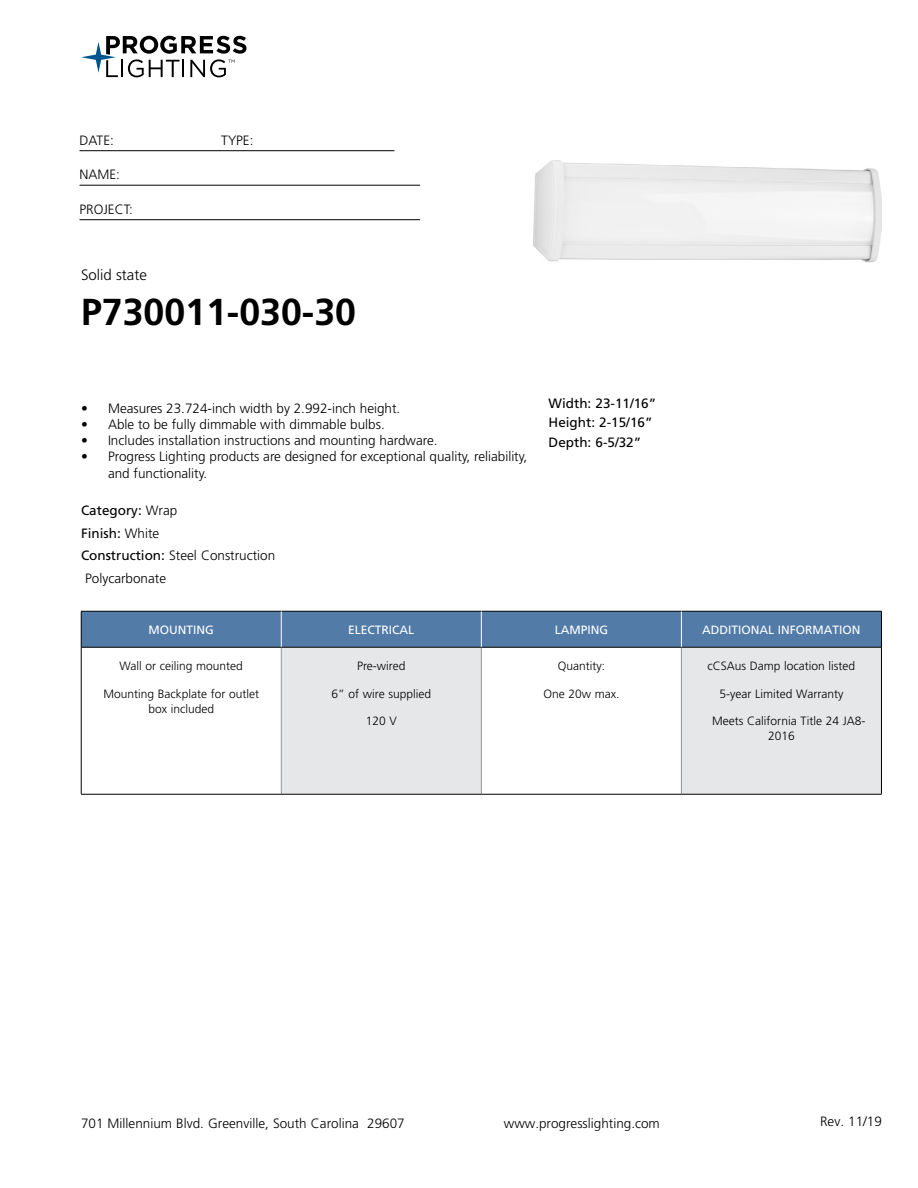
<style>
.page{position:relative;width:918px;height:1188px;background:#fff}
.page>*{position:absolute;margin:0;border:0;box-sizing:border-box;transform-origin:0 0}
.t1{font:700 37.5px "Frutiger LT Std";color:#000}
.t2{font:300 15px "Frutiger LT Std";color:#000}
.t3{font:300 13.5px/16.2px "Frutiger LT Std";color:#000}
.t4{font:13.5px/19.5px "Frutiger LT Std";color:#000}
.t5{font:300 12px/15px "Frutiger LT Std";color:#000;text-align:center}
.t6{font:12px "Frutiger LT Std";color:#fff}
.s1{font-weight:300}
.s2{font-weight:400}
</style>
<div class="page">
<svg style="left:81px;top:36px;width:165px;height:41px"></svg>
<hr style="left:80px;top:150px;width:314px;height:1px;background:#000">
<hr style="left:80px;top:185px;width:340px;height:1px;background:#000">
<hr style="left:80px;top:219px;width:340px;height:1px;background:#000">
<div style="left:82px;top:612px;width:799px;height:35px;background:#527ba8"></div>
<div style="left:281px;top:647px;width:200px;height:147px;background:#e6e7e8"></div>
<div style="left:681px;top:647px;width:200px;height:147px;background:#e6e7e8"></div>
<hr style="left:281px;top:648px;width:1px;height:146px;background:#939598">
<hr style="left:481px;top:648px;width:1px;height:146px;background:#939598">
<hr style="left:681px;top:648px;width:1px;height:146px;background:#939598">
<hr style="left:81px;top:647px;width:200px;height:1px;background:#000">
<hr style="left:281px;top:647px;width:200px;height:1px;background:#000">
<hr style="left:481px;top:647px;width:200px;height:1px;background:#000">
<hr style="left:681px;top:647px;width:200px;height:1px;background:#000">
<hr style="left:81px;top:794px;width:200px;height:1px;background:#000">
<hr style="left:281px;top:794px;width:200px;height:1px;background:#000">
<hr style="left:481px;top:794px;width:200px;height:1px;background:#000">
<hr style="left:681px;top:794px;width:201px;height:1px;background:#000">
<hr style="left:81px;top:611px;width:200px;height:1px;background:#000">
<hr style="left:81px;top:611px;width:1px;height:36px;background:#000">
<hr style="left:281px;top:611px;width:200px;height:1px;background:#000">
<hr style="left:481px;top:611px;width:200px;height:1px;background:#000">
<hr style="left:681px;top:611px;width:201px;height:1px;background:#000">
<hr style="left:881px;top:611px;width:1px;height:36px;background:#000">
<hr style="left:81px;top:647px;width:1px;height:147px;background:#000">
<hr style="left:881px;top:647px;width:1px;height:147px;background:#000">
<hr style="left:281px;top:611px;width:1px;height:36px;background:#fff">
<hr style="left:681px;top:611px;width:1px;height:36px;background:#fff">
<hr style="left:481px;top:611px;width:1px;height:36px;background:#fff">
<img style="left:533px;top:160px;width:349px;height:103px">
<p class="t3" style="left:80px;top:132px;width:36px">DATE:</p>
<p class="t3" style="left:221px;top:132px;width:34px">TYPE:</p>
<p class="t3" style="left:80px;top:167px;width:42px">NAME:</p>
<p class="t3" style="left:80px;top:201px;width:55px">PROJECT:</p>
<p class="t2" style="left:81px;top:266px;width:67px">Solid state</p>
<h1 class="t1" style="left:81px;top:290px;width:277px">P730011-030-30</h1>
<p class="t4" style="left:549px;top:393px;width:109px">Width: 23-11/16”<br>Height: 2-15/16”<br>Depth: 6-5/32”</p>
<p class="t3" style="left:81px;top:400px;width:321px">• Measures 23.724-inch width by 2.992-inch height.</p>
<p class="t3" style="left:81px;top:416px;width:305px">• Able to be fully dimmable with dimmable bulbs.</p>
<p class="t3" style="left:81px;top:433px;width:358px">• Includes installation instructions and mounting hardware.</p>
<p class="t3" style="left:108px;top:449px;width:421px;text-indent:-27px">• Progress Lighting products are designed for exceptional quality, reliability, and functionality.</p>
<p class="t4" style="left:81px;top:501px;width:98px">Category: <span class="s1">Wrap</span></p>
<p class="t4" style="left:81px;top:523px;width:80px">Finish: <span class="s1">White</span></p>
<p class="t3" style="left:81px;top:547px;width:196px"><span class="s2">Construction:</span> Steel Construction</p>
<p class="t3" style="left:85px;top:570px;width:82px">Polycarbonate</p>
<p class="t6" style="left:149px;top:623px;width:67px">MOUNTING</p>
<p class="t6" style="left:348px;top:623px;width:68px">ELECTRICAL</p>
<p class="t6" style="left:555px;top:623px;width:55px">LAMPING</p>
<p class="t6" style="left:702px;top:623px;width:160px">ADDITIONAL INFORMATION</p>
<p class="t5" style="left:120px;top:658px;width:125px">Wall or ceiling mounted</p>
<p class="t5" style="left:103px;top:686px;width:157px">Mounting Backplate for outlet box included</p>
<p class="t5" style="left:357px;top:658px;width:50px">Pre-wired</p>
<p class="t5" style="left:332px;top:686px;width:101px">6” of wire supplied</p>
<p class="t5" style="left:366px;top:714px;width:33px">120 V</p>
<p class="t5" style="left:708px;top:658px;width:149px">cCSAus Damp location listed</p>
<p class="t5" style="left:719px;top:686px;width:125px">5-year Limited Warranty</p>
<p class="t5" style="left:768px;top:714px;width:99px;text-align:left;text-indent:-56px">Meets California Title 24 JA8-<br>2016</p>
<p class="t5" style="left:558px;top:658px;width:49px">Quantity:</p>
<p class="t5" style="left:543px;top:686px;width:78px">One 20w max.</p>
<p class="t3" style="left:81px;top:1115px;width:325px">701 Millennium Blvd. Greenville, South Carolina 29607</p>
<p class="t3" style="left:504px;top:1115px;width:158px">www.progresslighting.com</p>
<p class="t3" style="left:820px;top:1114px;width:63px">Rev. 11/19</p>
</div>
